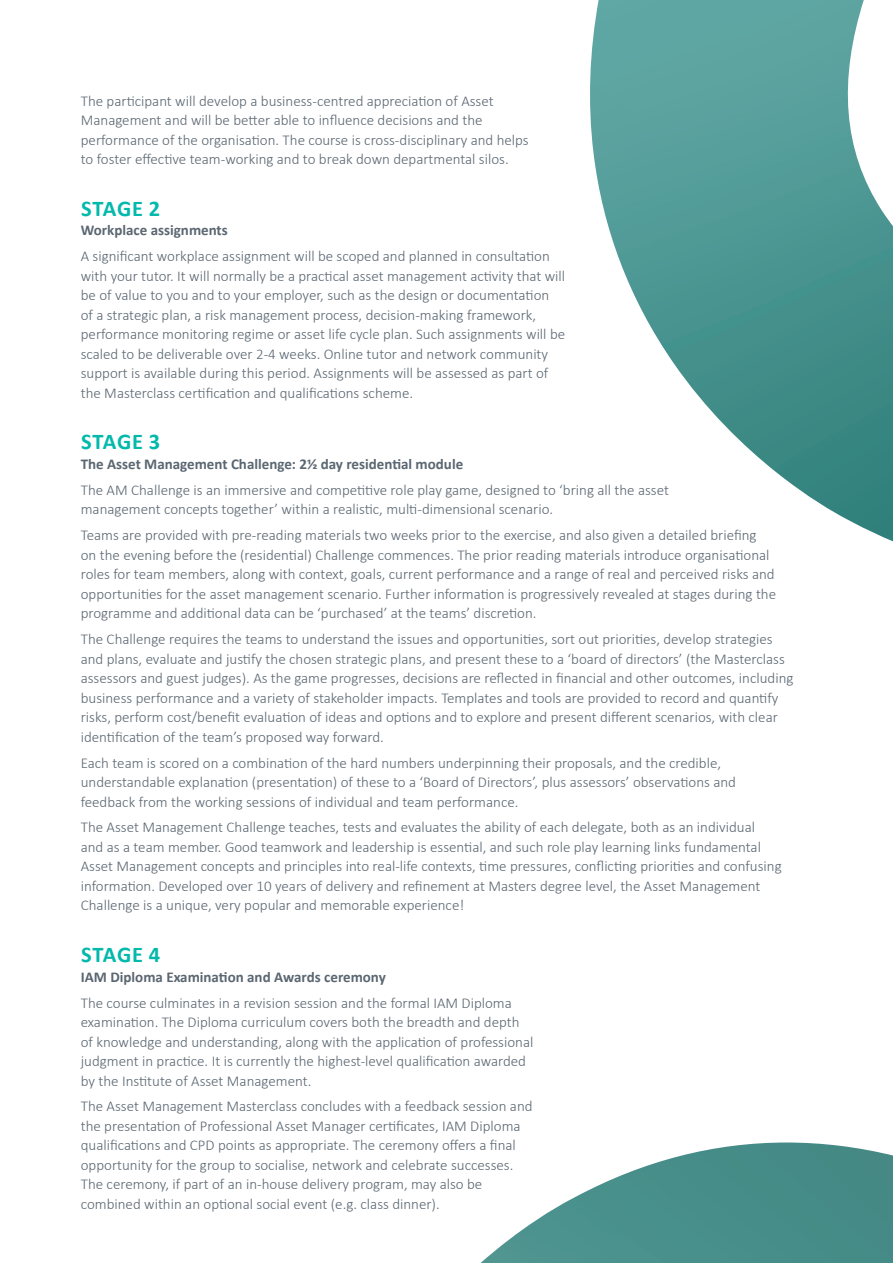
<style>
.page{position:relative;width:893px;height:1263px;background:#fff}
.page>*{position:absolute;margin:0;border:0;box-sizing:border-box;transform-origin:0 0}
.t1{font:700 22.5px "Calibri";letter-spacing:.03em;color:#03b9ac}
.t2{font:300 15px/19.5px "Calibri";color:#5a6671}
.t3{font:700 15px "Calibri";color:#5a6671}
</style>
<div class="page">
<img style="left:590px;top:0;width:303px;height:542px">
<img style="left:480px;top:1142px;width:413px;height:121px">
<p class="t2" style="left:81px;top:90px;width:449px">The participant will develop a business-centred appreciation of Asset Management and will be better able to influence decisions and the performance of the organisation. The course is cross-disciplinary and helps to foster effective team-working and to break down departmental silos.</p>
<p class="t1" style="left:81px;top:194px;width:80px">STAGE 2</p>
<p class="t3" style="left:81px;top:221px;width:149px">Workplace assignments</p>
<p class="t2" style="left:81px;top:246px;width:486px">A significant workplace assignment will be scoped and planned in consultation with your tutor. It will normally be a practical asset management activity that will be of value to you and to your employer, such as the design or documentation of a strategic plan, a risk management process, decision-making framework, performance monitoring regime or asset life cycle plan. Such assignments will be scaled to be deliverable over 2-4 weeks. Online tutor and network community support is available during this period. Assignments will be assessed as part of the Masterclass certification and qualifications scheme.</p>
<p class="t1" style="left:81px;top:428px;width:80px">STAGE 3</p>
<p class="t3" style="left:81px;top:454px;width:384px">The Asset Management Challenge: 2½ day residential module</p>
<p class="t2" style="left:81px;top:479px;width:590px">The AM Challenge is an immersive and competitive role play game, designed to ‘bring all the asset management concepts together’ within a realistic, multi-dimensional scenario.</p>
<p class="t2" style="left:81px;top:525px;width:697px">Teams are provided with pre-reading materials two weeks prior to the exercise, and also given a detailed briefing<br>on the evening before the (residential) Challenge commences. The prior reading materials introduce organisational roles for team members, along with context, goals, current performance and a range of real and perceived risks and opportunities for the asset management scenario. Further information is progressively revealed at stages during the programme and additional data can be ‘purchased’ at the teams’ discretion.</p>
<p class="t2" style="left:81px;top:629px;width:714px">The Challenge requires the teams to understand the issues and opportunities, sort out priorities, develop strategies and plans, evaluate and justify the chosen strategic plans, and present these to a ‘board of directors’ (the Masterclass assessors and guest judges). As the game progresses, decisions are reflected in financial and other outcomes, including business performance and a variety of stakeholder impacts. Templates and tools are provided to record and quantify risks, perform cost/benefit evaluation of ideas and options and to explore and present different scenarios, with clear identification of the team’s proposed way forward.</p>
<p class="t2" style="left:81px;top:752px;width:657px">Each team is scored on a combination of the hard numbers underpinning their proposals, and the credible, understandable explanation (presentation) of these to a ‘Board of Directors’, plus assessors’ observations and feedback from the working sessions of individual and team performance.</p>
<p class="t2" style="left:81px;top:817px;width:702px">The Asset Management Challenge teaches, tests and evaluates the ability of each delegate, both as an individual<br>and as a team member. Good teamwork and leadership is essential, and such role play learning links fundamental Asset Management concepts and principles into real-life contexts, time pressures, conflicting priorities and confusing information. Developed over 10 years of delivery and refinement at Masters degree level, the Asset Management Challenge is a unique, very popular and memorable experience!</p>
<p class="t1" style="left:81px;top:940px;width:80px">STAGE 4</p>
<p class="t3" style="left:81px;top:967px;width:307px">IAM Diploma Examination and Awards ceremony</p>
<p class="t2" style="left:81px;top:992px;width:454px">The course culminates in a revision session and the formal IAM Diploma examination. The Diploma curriculum covers both the breadth and depth of knowledge and understanding, along with the application of professional judgment in practice. It is currently the highest-level qualification awarded by the Institute of Asset Management.</p>
<p class="t2" style="left:81px;top:1096px;width:453px">The Asset Management Masterclass concludes with a feedback session and the presentation of Professional Asset Manager certificates, IAM Diploma qualifications and CPD points as appropriate. The ceremony offers a final opportunity for the group to socialise, network and celebrate successes.<br>The ceremony, if part of an in-house delivery program, may also be combined within an optional social event (e.g. class dinner).</p>
</div>
